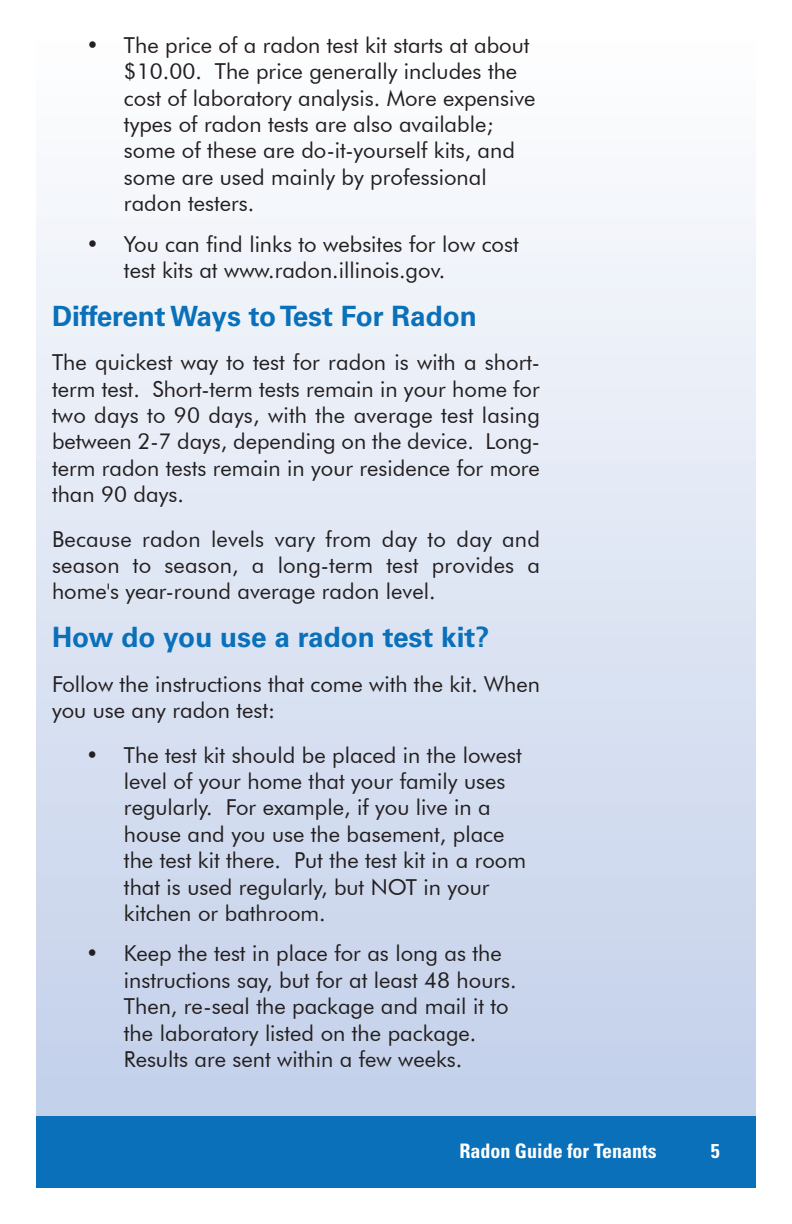
<style>
.page{position:relative;width:792px;height:1224px;background:#fff}
.page>*{position:absolute;margin:0;border:0;box-sizing:border-box;transform-origin:0 0}
.t1{font:700 28px "Univers";color:#0970b9}
.t2{font:22px/26.4px "Futura BT";color:#231f20}
.t3{font:700 condensed 20px "Univers";color:#fff}
</style>
<div class="page">
<div style="left:36px;top:36px;width:720px;height:1152px;background:linear-gradient(to bottom,#fdfefe,#becde8)"></div>
<div style="left:36px;top:1116px;width:720px;height:72px;background:#0970b9"></div>
<p class="t2" style="left:124px;top:32px;width:413px;text-indent:-38px">• The price of a radon test kit starts at about $10.00. The price generally includes the cost of laboratory analysis. More expensive types of radon tests are also available; some of these are do-it-yourself kits, and some are used mainly by professional radon testers.</p>
<p class="t2" style="left:124px;top:230px;width:396px;text-indent:-38px">• You can find links to websites for low cost test kits at www.radon.illinois.gov.</p>
<p class="t1" style="left:52px;top:306px;width:427px">Different Ways to Test For Radon</p>
<p class="t2" style="left:52px;top:349px;width:490px;text-align:justify">The quickest way to test for radon is with a short&shy;term test. Short-term tests remain in your home for two days to 90 days, with the average test lasing between 2-7 days, depending on the device. Long&shy;term radon tests remain in your residence for more than 90 days.</p>
<p class="t2" style="left:52px;top:525px;width:490px;text-align:justify">Because radon levels vary from day to day and season to season, a long-term test provides a home's year-round average radon level.</p>
<p class="t1" style="left:52px;top:627px;width:439px">How do you use a radon test kit?</p>
<p class="t2" style="left:52px;top:671px;width:490px">Follow the instructions that come with the kit. When you use any radon test:</p>
<p class="t2" style="left:124px;top:741px;width:404px;text-indent:-38px">• The test kit should be placed in the lowest level of your home that your family uses regularly. For example, if you live in a house and you use the basement, place the test kit there. Put the test kit in a room that is used regularly, but NOT in your kitchen or bathroom.</p>
<p class="t2" style="left:124px;top:940px;width:394px;text-indent:-38px">• Keep the test in place for as long as the instructions say, but for at least 48 hours.<br>Then, re-seal the package and mail it to the laboratory listed on the package.<br>Results are sent within a few weeks.</p>
<p class="t3" style="left:459px;top:1144px;width:199px">Radon Guide for Tenants</p>
<p class="t3" style="left:711px;top:1144px;width:10px">5</p>
</div>
